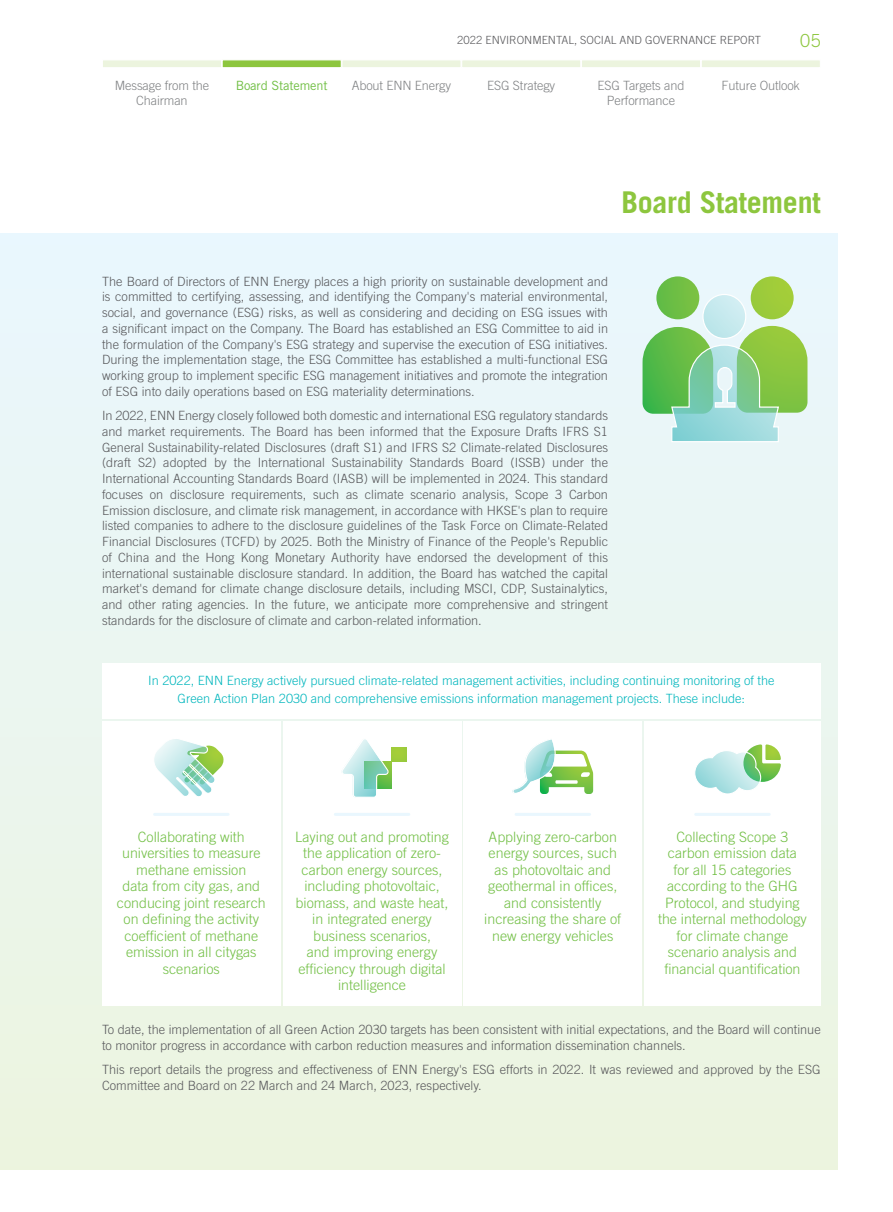
<style>
.page{position:relative;width:893px;height:1212px;background:#fff}
.page>*{position:absolute;margin:0;border:0;box-sizing:border-box;transform-origin:0 0}
.t1{font:700 30px "Trade Gothic LT Std";letter-spacing:-.01em;color:#8dc63e}
.t2{font:300 18px "Trade Gothic LT Std";color:#8dc63e}
.t3{font:300 14.25px/16.5px "Trade Gothic LT Std";color:#71bf44;text-align:center}
.t4{font:300 12.75px/15.8px "Trade Gothic LT Std";color:#58585b;text-align:justify}
.t5{font:300 12.75px/18px "Trade Gothic LT Std";color:#00b6bd;text-align:center}
.t6{font:300 12.75px/15px "Trade Gothic LT Std";letter-spacing:-.01em;color:#808284;text-align:center}
.t7{font:12.75px "Trade Gothic LT Std";letter-spacing:-.01em;color:#71bf44}
.t8{font:300 11.25px "Trade Gothic LT Std";color:#58585b}
</style>
<div class="page">
<div style="left:0;top:234px;width:838px;height:935px;background:linear-gradient(to bottom,#e9f7ff,#ecf4df)"></div>
<div style="left:102px;top:721px;width:179px;height:285px;background:#fff"></div>
<div style="left:102px;top:663px;width:719px;height:56px;background:#fff"></div>
<div style="left:463px;top:721px;width:179px;height:285px;background:#fff"></div>
<div style="left:283px;top:721px;width:178px;height:285px;background:#fff"></div>
<div style="left:644px;top:721px;width:177px;height:285px;background:#fff"></div>
<div style="left:102px;top:60px;width:120px;height:8px;background:#ecf4de;border:1px solid #fff"></div>
<div style="left:222px;top:60px;width:120px;height:8px;background:#8dc63e;border:1px solid #fff"></div>
<div style="left:461px;top:60px;width:120px;height:8px;background:#ecf4de;border:1px solid #fff"></div>
<div style="left:701px;top:60px;width:120px;height:8px;background:#ecf4de;border:1px solid #fff"></div>
<div style="left:342px;top:60px;width:119px;height:8px;background:#ecf4de;border:1px solid #fff"></div>
<div style="left:581px;top:60px;width:120px;height:8px;background:#ecf4de;border:1px solid #fff"></div>
<svg style="left:389px;top:762px;width:3px;height:27px"></svg>
<div style="left:392px;top:747px;width:15px;height:15px;background:#a1cd3a"></div>
<hr style="left:155px;top:813px;width:73px;height:3px;background:#e9f7fe">
<hr style="left:516px;top:813px;width:74px;height:3px;background:#e9f7fe">
<hr style="left:335px;top:813px;width:74px;height:3px;background:#e9f7fe">
<hr style="left:696px;top:813px;width:73px;height:3px;background:#e9f7fe">
<svg style="left:154px;top:739px;width:70px;height:58px"></svg>
<svg style="left:342px;top:739px;width:47px;height:58px"></svg>
<svg style="left:512px;top:739px;width:81px;height:55px"></svg>
<svg style="left:695px;top:744px;width:86px;height:50px"></svg>
<svg style="left:656px;top:276px;width:43px;height:43px"></svg>
<svg style="left:751px;top:276px;width:43px;height:43px"></svg>
<svg style="left:642px;top:293px;width:165px;height:150px;background:#a0d69f"></svg>
<p class="t8" style="left:457px;top:34px;width:305px">2022 ENVIRONMENTAL, SOCIAL AND GOVERNANCE REPORT</p>
<h2 class="t2" style="left:800px;top:30px;width:22px">05</h2>
<p class="t6" style="left:115px;top:78px;width:96px">Message from the<br>Chairman</p>
<p class="t7" style="left:236px;top:78px;width:94px">Board Statement</p>
<p class="t6" style="left:352px;top:78px;width:101px">About ENN Energy</p>
<p class="t6" style="left:487px;top:78px;width:70px">ESG Strategy</p>
<p class="t6" style="left:597px;top:78px;width:89px">ESG Targets and<br>Performance</p>
<p class="t6" style="left:722px;top:78px;width:80px">Future Outlook</p>
<h1 class="t1" style="left:621px;top:184px;width:201px">Board Statement</h1>
<p class="t4" style="left:102px;top:273px;width:508px">The Board of Directors of ENN Energy places a high priority on sustainable development and is committed to certifying, assessing, and identifying the Company's material environmental, social, and governance (ESG) risks, as well as considering and deciding on ESG issues with a significant impact on the Company. The Board has established an ESG Committee to aid in the formulation of the Company's ESG strategy and supervise the execution of ESG initiatives.<br>During the implementation stage, the ESG Committee has established a multi-functional ESG working group to implement specific ESG management initiatives and promote the integration of ESG into daily operations based on ESG materiality determinations.</p>
<p class="t4" style="left:102px;top:407px;width:508px">In 2022, ENN Energy closely followed both domestic and international ESG regulatory standards and market requirements. The Board has been informed that the Exposure Drafts IFRS S1<br>General Sustainability-related Disclosures (draft S1) and IFRS S2 Climate-related Disclosures (draft S2) adopted by the International Sustainability Standards Board (ISSB) under the International Accounting Standards Board (IASB) will be implemented in 2024. This standard focuses on disclosure requirements, such as climate scenario analysis, Scope 3 Carbon Emission disclosure, and climate risk management, in accordance with HKSE's plan to require listed companies to adhere to the disclosure guidelines of the Task Force on Climate-Related Financial Disclosures (TCFD) by 2025. Both the Ministry of Finance of the People's Republic of China and the Hong Kong Monetary Authority have endorsed the development of this international sustainable disclosure standard. In addition, the Board has watched the capital market's demand for climate change disclosure details, including MSCI, CDP, Sustainalytics, and other rating agencies. In the future, we anticipate more comprehensive and stringent standards for the disclosure of climate and carbon-related information.</p>
<p class="t5" style="left:148px;top:672px;width:628px">In 2022, ENN Energy actively pursued climate-related management activities, including continuing monitoring of the<br>Green Action Plan 2030 and comprehensive emissions information management projects. These include:</p>
<p class="t3" style="left:117px;top:828px;width:150px">Collaborating with universities to measure methane emission<br>data from city gas, and conducing joint research on defining the activity coefficient of methane emission in all citygas scenarios</p>
<p class="t3" style="left:295px;top:828px;width:155px">Laying out and promoting the application of zero&shy;carbon energy sources, including photovoltaic, biomass, and waste heat, in integrated energy business scenarios,<br>and improving energy efficiency through digital intelligence</p>
<p class="t3" style="left:484px;top:828px;width:138px">Applying zero-carbon energy sources, such as photovoltaic and geothermal in offices, and consistently increasing the share of new energy vehicles</p>
<p class="t3" style="left:658px;top:828px;width:150px">Collecting Scope 3 carbon emission data<br>for all 15 categories according to the GHG<br>Protocol, and studying the internal methodology for climate change scenario analysis and financial quantification</p>
<p class="t4" style="left:102px;top:1021px;width:720px">To date, the implementation of all Green Action 2030 targets has been consistent with initial expectations, and the Board will continue to monitor progress in accordance with carbon reduction measures and information dissemination channels.</p>
<p class="t4" style="left:102px;top:1061px;width:720px">This report details the progress and effectiveness of ENN Energy's ESG efforts in 2022. It was reviewed and approved by the ESG<br>Committee and Board on 22 March and 24 March, 2023, respectively.</p>
</div>
